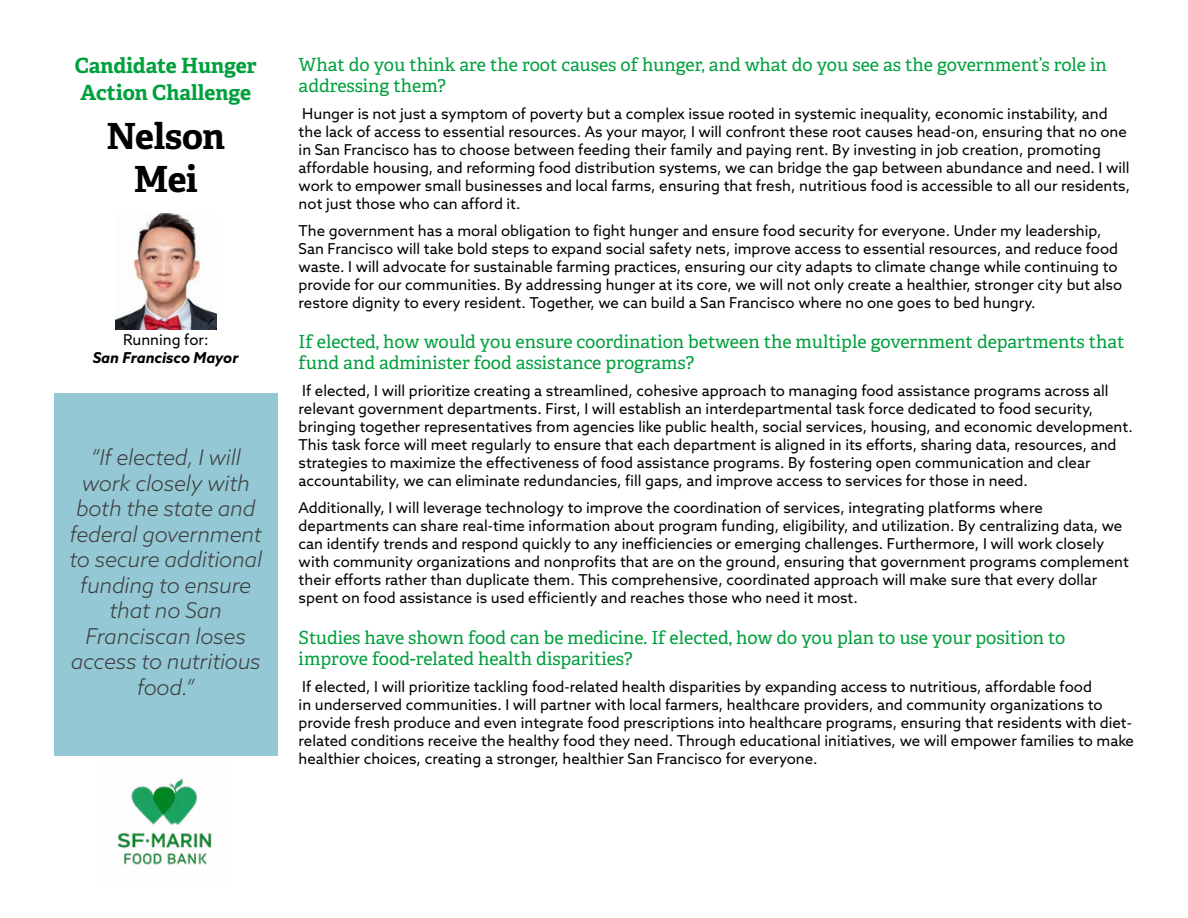
<style>
.page{position:relative;width:1188px;height:918px;background:#fff}
.page>*{position:absolute;margin:0;border:0;box-sizing:border-box;transform-origin:0 0}
.t1{font:700 36px/43.5px "Adelle";letter-spacing:-.01em;color:#000;text-align:center}
.t2{font:italic 300 21.75px/25.5px "Azo Sans";letter-spacing:-.01em;color:#3e3e3e;text-align:center}
.t3{font:700 21px/27px "Adelle";color:#00a03d}
.t4{font:18px/21px "Adelle";color:#00a03d}
.t5{font:15px/18px "Azo Sans";color:#000}
.t6{font:italic 700 15px "Azo Sans";color:#000}
</style>
<div class="page">
<img style="left:115px;top:778px;width:97px;height:87px">
<div style="left:54px;top:393px;width:224px;height:363px;background:#93c8d4"></div>
<img style="left:115px;top:214px;width:101px;height:115px">
<h3 class="t3" style="left:75px;top:52px;width:184px">Candidate Hunger<br>Action Challenge</h3>
<p class="t4" style="left:299px;top:54px;width:810px">What do you think are the root causes of hunger, and what do you see as the government’s role in addressing them?</p>
<p class="t5" style="left:299px;top:104px;width:833px">Hunger is not just a symptom of poverty but a complex issue rooted in systemic inequality, economic instability, and the lack of access to essential resources. As your mayor, I will confront these root causes head-on, ensuring that no one in San Francisco has to choose between feeding their family and paying rent. By investing in job creation, promoting affordable housing, and reforming food distribution systems, we can bridge the gap between abundance and need. I will work to empower small businesses and local farms, ensuring that fresh, nutritious food is accessible to all our residents, not just those who can afford it.</p>
<p class="t5" style="left:299px;top:221px;width:825px">The government has a moral obligation to fight hunger and ensure food security for everyone. Under my leadership, San Francisco will take bold steps to expand social safety nets, improve access to essential resources, and reduce food waste. I will advocate for sustainable farming practices, ensuring our city adapts to climate change while continuing to provide for our communities. By addressing hunger at its core, we will not only create a healthier, stronger city but also restore dignity to every resident. Together, we can build a San Francisco where no one goes to bed hungry.</p>
<p class="t4" style="left:299px;top:331px;width:827px">If elected, how would you ensure coordination between the multiple government departments that fund and administer food assistance programs?</p>
<p class="t5" style="left:299px;top:382px;width:836px">If elected, I will prioritize creating a streamlined, cohesive approach to managing food assistance programs across all relevant government departments. First, I will establish an interdepartmental task force dedicated to food security, bringing together representatives from agencies like public health, social services, housing, and economic development.<br>This task force will meet regularly to ensure that each department is aligned in its efforts, sharing data, resources, and strategies to maximize the effectiveness of food assistance programs. By fostering open communication and clear accountability, we can eliminate redundancies, fill gaps, and improve access to services for those in need.</p>
<p class="t5" style="left:299px;top:499px;width:832px">Additionally, I will leverage technology to improve the coordination of services, integrating platforms where departments can share real-time information about program funding, eligibility, and utilization. By centralizing data, we can identify trends and respond quickly to any inefficiencies or emerging challenges. Furthermore, I will work closely with community organizations and nonprofits that are on the ground, ensuring that government programs complement their efforts rather than duplicate them. This comprehensive, coordinated approach will make sure that every dollar spent on food assistance is used efficiently and reaches those who need it most.</p>
<p class="t4" style="left:299px;top:627px;width:768px">Studies have shown food can be medicine. If elected, how do you plan to use your position to improve food-related health disparities?</p>
<p class="t5" style="left:299px;top:677px;width:837px">If elected, I will prioritize tackling food-related health disparities by expanding access to nutritious, affordable food<br>in underserved communities. I will partner with local farmers, healthcare providers, and community organizations to provide fresh produce and even integrate food prescriptions into healthcare programs, ensuring that residents with diet&shy;related conditions receive the healthy food they need. Through educational initiatives, we will empower families to make healthier choices, creating a stronger, healthier San Francisco for everyone.</p>
<h1 class="t1" style="left:107px;top:114px;width:120px">Nelson<br>Mei</h1>
<p class="t5" style="left:123px;top:331px;width:87px">Running for:</p>
<p class="t6" style="left:93px;top:348px;width:147px">San Francisco Mayor</p>
<h2 class="t2" style="left:69px;top:445px;width:194px">“If elected, I will work closely with both the state and federal government to secure additional funding to ensure that no San<br>Franciscan loses access to nutritious food.”</h2>
</div>
